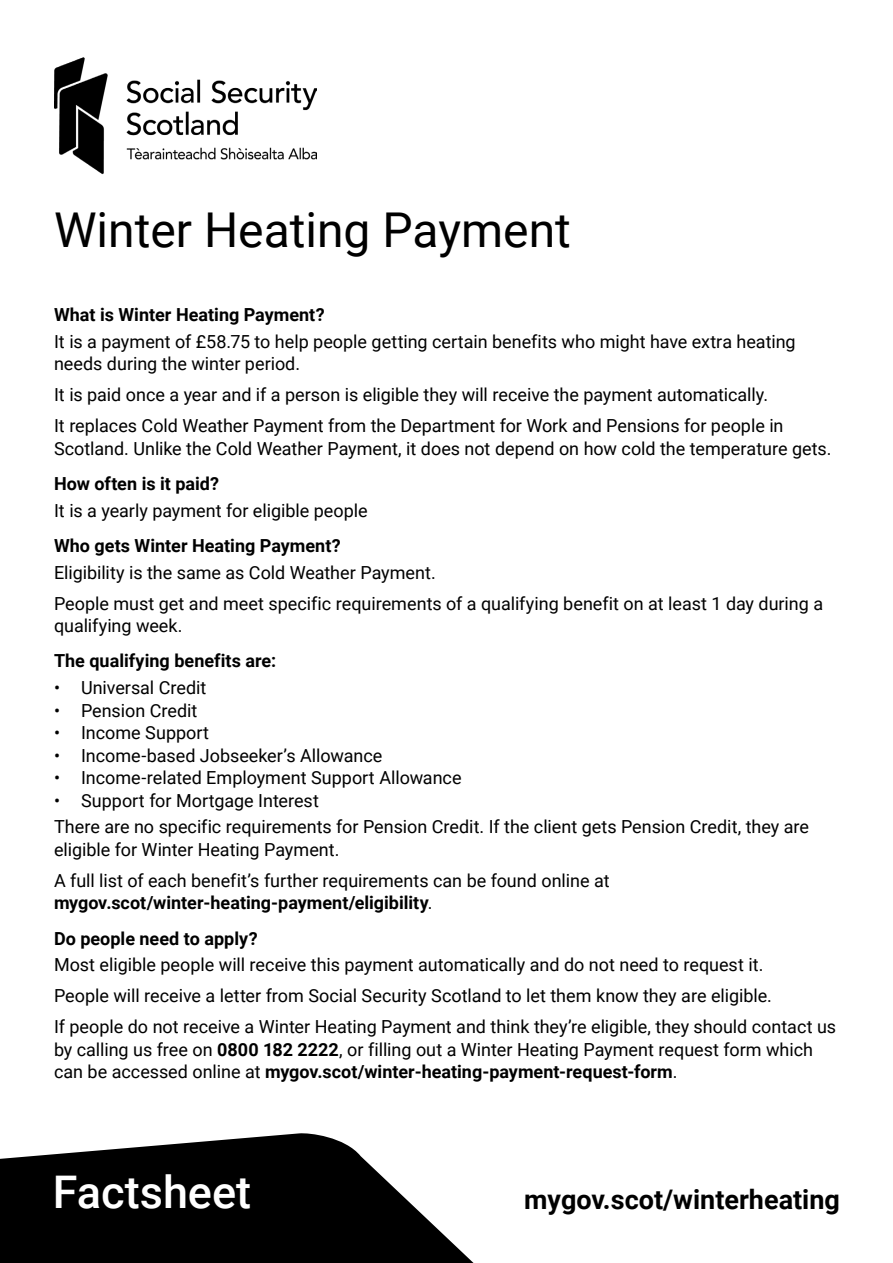
<style>
.page{position:relative;width:893px;height:1263px;background:#fff}
.page>*{position:absolute;margin:0;border:0;box-sizing:border-box;transform-origin:0 0}
.t1{font:48px "Roboto";color:#000}
.t2{font:500 45px "Roboto";color:#fff}
.t3{font:700 27px "Roboto";color:#000}
.Body_text{font:18px/22.5px "Roboto";color:#000}
.hd_15pt{font:18px/22.5px "Roboto";color:#000}
.Body_text-2{font:700 18px "Roboto";color:#000}
.hd_15pt-2{font:700 18px "Roboto";color:#000}
.s1{font-weight:700}
</style>
<div class="page">
<img style="left:54px;top:57px;width:262px;height:118px">
<svg style="left:0;top:1133px;width:474px;height:130px;fill:#000"></svg>
<p class="t1" style="left:54px;top:196px;width:518px">Winter Heating Payment</p>
<p class="hd_15pt-2" style="left:54px;top:302px;width:272px">What is Winter Heating Payment?</p>
<p class="hd_15pt" style="left:54px;top:329px;width:743px">It is a payment of £58.75 to help people getting certain benefits who might have extra heating needs during the winter period.</p>
<p class="hd_15pt" style="left:54px;top:383px;width:716px">It is paid once a year and if a person is eligible they will receive the payment automatically.</p>
<p class="hd_15pt" style="left:54px;top:414px;width:779px">It replaces Cold Weather Payment from the Department for Work and Pensions for people in<br>Scotland. Unlike the Cold Weather Payment, it does not depend on how cold the temperature gets.</p>
<p class="Body_text-2" style="left:54px;top:471px;width:167px">How often is it paid?</p>
<p class="Body_text" style="left:54px;top:498px;width:315px">It is a yearly payment for eligible people</p>
<p class="Body_text-2" style="left:54px;top:533px;width:288px">Who gets Winter Heating Payment?</p>
<p class="Body_text" style="left:54px;top:560px;width:383px">Eligibility is the same as Cold Weather Payment.</p>
<p class="Body_text" style="left:54px;top:591px;width:771px">People must get and meet specific requirements of a qualifying benefit on at least 1 day during a qualifying week.</p>
<p class="Body_text-2" style="left:54px;top:648px;width:224px">The qualifying benefits are:</p>
<p class="Body_text" style="left:54px;top:676px;width:154px">• Universal Credit</p>
<p class="Body_text" style="left:54px;top:698px;width:145px">• Pension Credit</p>
<p class="Body_text" style="left:54px;top:721px;width:157px">• Income Support</p>
<p class="Body_text" style="left:54px;top:743px;width:330px">• Income-based Jobseeker’s Allowance</p>
<p class="Body_text" style="left:54px;top:766px;width:409px">• Income-related Employment Support Allowance</p>
<p class="Body_text" style="left:54px;top:788px;width:266px">• Support for Mortgage Interest</p>
<p class="Body_text" style="left:54px;top:815px;width:756px">There are no specific requirements for Pension Credit. If the client gets Pension Credit, they are eligible for Winter Heating Payment.</p>
<p class="Body_text" style="left:54px;top:868px;width:557px">A full list of each benefit’s further requirements can be found online at <span class="s1">mygov.scot/winter-heating-payment/eligibility</span>.</p>
<p class="Body_text-2" style="left:54px;top:926px;width:205px">Do people need to apply?</p>
<p class="Body_text" style="left:54px;top:953px;width:711px">Most eligible people will receive this payment automatically and do not need to request it.</p>
<p class="Body_text" style="left:54px;top:984px;width:719px">People will receive a letter from Social Security Scotland to let them know they are eligible.</p>
<p class="Body_text" style="left:54px;top:1015px;width:784px">If people do not receive a Winter Heating Payment and think they’re eligible, they should contact us by calling us free on <span class="s1">0800 182 2222</span>, or filling out a Winter Heating Payment request form which can be accessed online at <span class="s1">mygov.scot/winter-heating-payment-request-form</span>.</p>
<p class="t2" style="left:53px;top:1160px;width:200px">Factsheet</p>
<h3 class="t3" style="left:524px;top:1181px;width:317px">mygov.scot/winterheating</h3>
</div>
